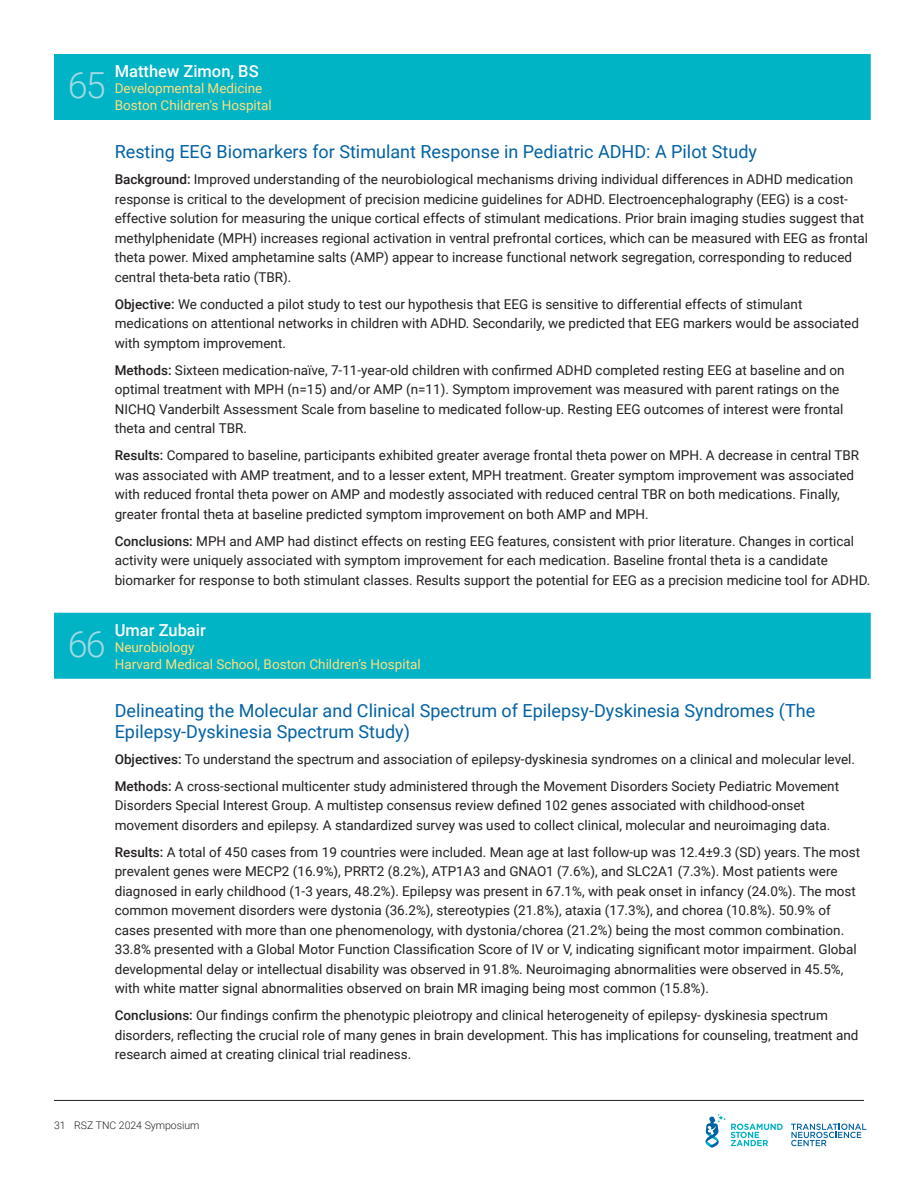
<style>
.page{position:relative;width:918px;height:1188px;background:#fff}
.page>*{position:absolute;margin:0;border:0;box-sizing:border-box;transform-origin:0 0}
.ALT_NAME{font:300 36px "Roboto";color:#a0dae4}
.ALT_Headline{font:18px/21px "Roboto";color:#0062a5}
.ALT_NAME-2{font:500 16.5px "Roboto";color:#fff}
.ALT_Body{font:13.5px/19.5px "Roboto";color:#231f20}
.ALT_Affiliation{font:13.5px "Roboto";color:#ffe07f}
.t1{font:300 10.5px "Roboto";color:#231f20}
.s1{font-weight:500}
</style>
<div class="page">
<svg style="left:791px;top:1124px;width:75px;height:22px"></svg>
<svg style="left:705px;top:1114px;width:78px;height:34px"></svg>
<hr style="left:54px;top:1100px;width:810px;height:1px;background:#231f20">
<div style="left:54px;top:54px;width:817px;height:66px;background:#00b3c5"></div>
<div style="left:54px;top:613px;width:817px;height:66px;background:#00b3c5"></div>
<p class="ALT_NAME" style="left:68px;top:60px;width:40px">65</p>
<p class="ALT_NAME-2" style="left:115px;top:59px;width:145px">Matthew Zimon, BS</p>
<p class="ALT_Affiliation" style="left:115px;top:79px;width:149px">Developmental Medicine</p>
<p class="ALT_Affiliation" style="left:115px;top:96px;width:159px">Boston Children’s Hospital</p>
<p class="ALT_Headline" style="left:115px;top:140px;width:644px">Resting EEG Biomarkers for Stimulant Response in Pediatric ADHD: A Pilot Study</p>
<p class="ALT_Body" style="left:115px;top:169px;width:755px"><span class="s1">Background:</span> Improved understanding of the neurobiological mechanisms driving individual differences in ADHD medication response is critical to the development of precision medicine guidelines for ADHD. Electroencephalography (EEG) is a cost&shy;effective solution for measuring the unique cortical effects of stimulant medications. Prior brain imaging studies suggest that methylphenidate (MPH) increases regional activation in ventral prefrontal cortices, which can be measured with EEG as frontal theta power. Mixed amphetamine salts (AMP) appear to increase functional network segregation, corresponding to reduced central theta-beta ratio (TBR).</p>
<p class="ALT_Body" style="left:115px;top:294px;width:746px"><span class="s1">Objective:</span> We conducted a pilot study to test our hypothesis that EEG is sensitive to differential effects of stimulant medications on attentional networks in children with ADHD. Secondarily, we predicted that EEG markers would be associated with symptom improvement.</p>
<p class="ALT_Body" style="left:115px;top:360px;width:732px"><span class="s1">Methods:</span> Sixteen medication-naïve, 7-11-year-old children with confirmed ADHD completed resting EEG at baseline and on optimal treatment with MPH (n=15) and/or AMP (n=11). Symptom improvement was measured with parent ratings on the NICHQ Vanderbilt Assessment Scale from baseline to medicated follow-up. Resting EEG outcomes of interest were frontal theta and central TBR.</p>
<p class="ALT_Body" style="left:115px;top:445px;width:746px"><span class="s1">Results:</span> Compared to baseline, participants exhibited greater average frontal theta power on MPH. A decrease in central TBR was associated with AMP treatment, and to a lesser extent, MPH treatment. Greater symptom improvement was associated with reduced frontal theta power on AMP and modestly associated with reduced central TBR on both medications. Finally, greater frontal theta at baseline predicted symptom improvement on both AMP and MPH.</p>
<p class="ALT_Body" style="left:115px;top:531px;width:757px"><span class="s1">Conclusions:</span> MPH and AMP had distinct effects on resting EEG features, consistent with prior literature. Changes in cortical activity were uniquely associated with symptom improvement for each medication. Baseline frontal theta is a candidate biomarker for response to both stimulant classes. Results support the potential for EEG as a precision medicine tool for ADHD.</p>
<p class="ALT_NAME" style="left:68px;top:619px;width:40px">66</p>
<p class="ALT_NAME-2" style="left:115px;top:618px;width:93px">Umar Zubair</p>
<p class="ALT_Affiliation" style="left:115px;top:638px;width:81px">Neurobiology</p>
<p class="ALT_Affiliation" style="left:115px;top:654px;width:308px">Harvard Medical School, Boston Children’s Hospital</p>
<p class="ALT_Headline" style="left:115px;top:699px;width:702px">Delineating the Molecular and Clinical Spectrum of Epilepsy-Dyskinesia Syndromes (The<br>Epilepsy-Dyskinesia Spectrum Study)</p>
<p class="ALT_Body" style="left:115px;top:749px;width:742px"><span class="s1">Objectives:</span> To understand the spectrum and association of epilepsy-dyskinesia syndromes on a clinical and molecular level.</p>
<p class="ALT_Body" style="left:115px;top:776px;width:726px"><span class="s1">Methods:</span> A cross-sectional multicenter study administered through the Movement Disorders Society Pediatric Movement<br>Disorders Special Interest Group. A multistep consensus review defined 102 genes associated with childhood-onset movement disorders and epilepsy. A standardized survey was used to collect clinical, molecular and neuroimaging data.</p>
<p class="ALT_Body" style="left:115px;top:842px;width:747px"><span class="s1">Results:</span> A total of 450 cases from 19 countries were included. Mean age at last follow-up was 12.4±9.3 (SD) years. The most prevalent genes were MECP2 (16.9%), PRRT2 (8.2%), ATP1A3 and GNAO1 (7.6%), and SLC2A1 (7.3%). Most patients were diagnosed in early childhood (1-3 years, 48.2%). Epilepsy was present in 67.1%, with peak onset in infancy (24.0%). The most common movement disorders were dystonia (36.2%), stereotypies (21.8%), ataxia (17.3%), and chorea (10.8%). 50.9% of cases presented with more than one phenomenology, with dystonia/chorea (21.2%) being the most common combination.<br>33.8% presented with a Global Motor Function Classification Score of IV or V, indicating significant motor impairment. Global developmental delay or intellectual disability was observed in 91.8%. Neuroimaging abnormalities were observed in 45.5%, with white matter signal abnormalities observed on brain MR imaging being most common (15.8%).</p>
<p class="ALT_Body" style="left:115px;top:1005px;width:745px"><span class="s1">Conclusions:</span> Our findings confirm the phenotypic pleiotropy and clinical heterogeneity of epilepsy- dyskinesia spectrum disorders, reflecting the crucial role of many genes in brain development. This has implications for counseling, treatment and research aimed at creating clinical trial readiness.</p>
<p class="t1" style="left:54px;top:1118px;width:147px">31 RSZ TNC 2024 Symposium</p>
</div>
